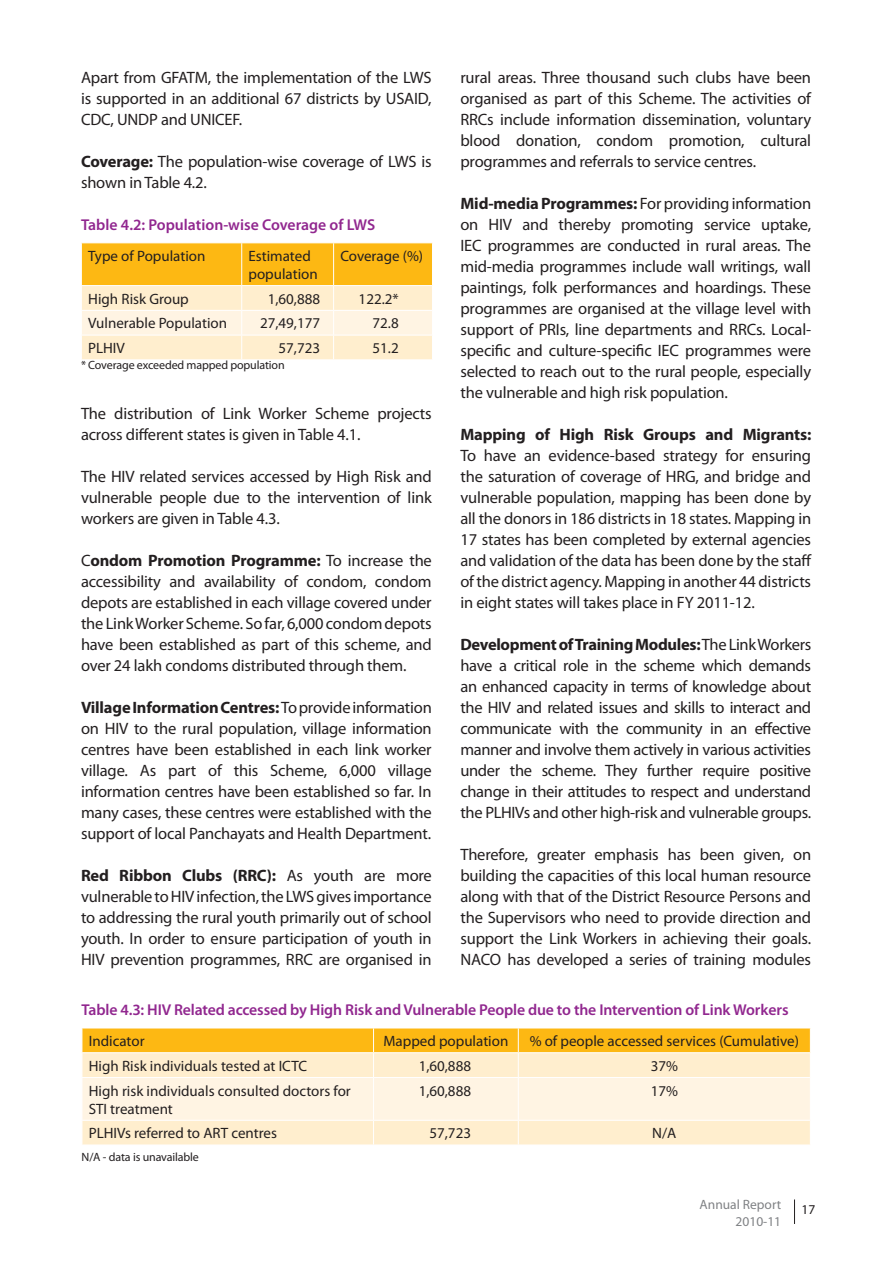
<style>
.page{position:relative;width:891px;height:1269px;background:#fff}
.page>*{position:absolute;margin:0;border:0;box-sizing:border-box;transform-origin:0 0}
.t1{font:16.5px/21px "Myriad Pro";letter-spacing:-.01em;color:#231f20;text-align:justify}
.t2{font:700 16.5px "Myriad Pro";letter-spacing:-.01em;color:#231f20}
.t3{font:600 15.75px "Myriad Pro";letter-spacing:-.01em;color:#91278f}
.t4{font:15px/18px "Myriad Pro";color:#231f20}
.t5{font:13.5px/16.2px "Myriad Pro";color:#808285;text-align:right}
.t6{font:13.5px "Myriad Pro";color:#231f20}
.t7{font:12px "Myriad Pro";letter-spacing:-.01em;color:#231f20}
.s1{font-weight:700}
</style>
<div class="page">
<svg style="left:794px;top:1200px;width:1px;height:24px"></svg>
<svg style="left:81px;top:243px;width:352px;height:116px"></svg>
<svg style="left:82px;top:1028px;width:729px;height:117px"></svg>
<p class="t1" style="left:81px;top:67px;width:352px">Apart from GFATM, the implementation of the LWS is supported in an additional 67 districts by USAID, CDC, UNDP and UNICEF.</p>
<p class="t1" style="left:81px;top:151px;width:352px"><span class="s1">Coverage:</span> The population-wise coverage of LWS is shown in Table 4.2.</p>
<p class="t3" style="left:81px;top:216px;width:296px">Table 4.2: Population-wise Coverage of LWS</p>
<p class="t4" style="left:88px;top:247px;width:119px">Type of Population</p>
<p class="t4" style="left:248px;top:247px;width:71px">Estimated population</p>
<p class="t4" style="left:340px;top:247px;width:84px">Coverage (%)</p>
<p class="t4" style="left:88px;top:290px;width:102px">High Risk Group</p>
<p class="t4" style="left:268px;top:290px;width:54px">1,60,888</p>
<p class="t4" style="left:359px;top:290px;width:42px">122.2*</p>
<p class="t4" style="left:88px;top:315px;width:140px">Vulnerable Population</p>
<p class="t4" style="left:260px;top:315px;width:62px">27,49,177</p>
<p class="t4" style="left:373px;top:315px;width:28px">72.8</p>
<p class="t4" style="left:88px;top:339px;width:38px">PLHIV</p>
<p class="t4" style="left:279px;top:339px;width:43px">57,723</p>
<p class="t4" style="left:373px;top:339px;width:28px">51.2</p>
<p class="t7" style="left:81px;top:359px;width:205px">* Coverage exceeded mapped population</p>
<p class="t1" style="left:81px;top:403px;width:352px">The distribution of Link Worker Scheme projects across different states is given in Table 4.1.</p>
<p class="t1" style="left:81px;top:466px;width:352px">The HIV related services accessed by High Risk and vulnerable people due to the intervention of link workers are given in Table 4.3.</p>
<p class="t1" style="left:81px;top:550px;width:352px">C<span class="s1">ondom Promotion Programme:</span> To increase the accessibility and availability of condom, condom depots are established in each village covered under the Link Worker Scheme. So far, 6,000 condom depots have been established as part of this scheme, and over 24 lakh condoms distributed through them.</p>
<p class="t1" style="left:81px;top:697px;width:352px"><span class="s1">Village Information Centres:</span> To provide information on HIV to the rural population, village information centres have been established in each link worker village. As part of this Scheme, 6,000 village information centres have been established so far. In many cases, these centres were established with the support of local Panchayats and Health Department.</p>
<p class="t1" style="left:81px;top:865px;width:352px"><span class="s1">Red Ribbon Clubs (RRC):</span> As youth are more vulnerable to HIV infection, the LWS gives importance to addressing the rural youth primarily out of school youth. In order to ensure participation of youth in HIV prevention programmes, RRC are organised in</p>
<p class="t3" style="left:82px;top:1001px;width:709px">Table 4.3: HIV Related accessed by High Risk and Vulnerable People due to the Intervention of Link Workers</p>
<p class="t4" style="left:89px;top:1032px;width:57px">Indicator</p>
<p class="t4" style="left:383px;top:1032px;width:126px">Mapped population</p>
<p class="t4" style="left:530px;top:1032px;width:271px">% of people accessed services (Cumulative)</p>
<p class="t4" style="left:89px;top:1057px;width:220px">High Risk individuals tested at ICTC</p>
<p class="t4" style="left:419px;top:1057px;width:54px">1,60,888</p>
<p class="t4" style="left:651px;top:1057px;width:29px">37%</p>
<p class="t4" style="left:89px;top:1082px;width:264px">High risk individuals consulted doctors for<br>STI treatment</p>
<p class="t4" style="left:419px;top:1082px;width:54px">1,60,888</p>
<p class="t4" style="left:651px;top:1082px;width:29px">17%</p>
<p class="t4" style="left:89px;top:1125px;width:190px">PLHIVs referred to ART centres</p>
<p class="t4" style="left:429px;top:1125px;width:43px">57,723</p>
<p class="t4" style="left:652px;top:1125px;width:26px">N/A</p>
<p class="t7" style="left:82px;top:1151px;width:119px">N/A - data is unavailable</p>
<p class="t1" style="left:460px;top:67px;width:352px">rural areas. Three thousand such clubs have been organised as part of this Scheme. The activities of RRCs include information dissemination, voluntary blood donation, condom promotion, cultural programmes and referrals to service centres.</p>
<p class="t1" style="left:460px;top:193px;width:352px"><span class="s1">Mid-media Programmes:</span> For providing information on HIV and thereby promoting service uptake, IEC programmes are conducted in rural areas. The mid-media programmes include wall writings, wall paintings, folk performances and hoardings. These programmes are organised at the village level with support of PRIs, line departments and RRCs. Local&shy;specific and culture-specific IEC programmes were selected to reach out to the rural people, especially the vulnerable and high risk population.</p>
<p class="t2" style="left:460px;top:425px;width:353px">Mapping of High Risk Groups and Migrants:</p>
<p class="t1" style="left:460px;top:445px;width:353px">To have an evidence-based strategy for ensuring the saturation of coverage of HRG, and bridge and vulnerable population, mapping has been done by all the donors in 186 districts in 18 states. Mapping in 17 states has been completed by external agencies and validation of the data has been done by the staff of the district agency. Mapping in another 44 districts in eight states will takes place in FY 2011-12.</p>
<p class="t1" style="left:460px;top:634px;width:352px"><span class="s1">Development of Training Modules:</span> The Link Workers have a critical role in the scheme which demands an enhanced capacity in terms of knowledge about the HIV and related issues and skills to interact and communicate with the community in an effective manner and involve them actively in various activities under the scheme. They further require positive change in their attitudes to respect and understand the PLHIVs and other high-risk and vulnerable groups.</p>
<p class="t1" style="left:460px;top:844px;width:352px">Therefore, greater emphasis has been given, on building the capacities of this local human resource along with that of the District Resource Persons and the Supervisors who need to provide direction and support the Link Workers in achieving their goals.<br>NACO has developed a series of training modules</p>
<p class="t5" style="left:700px;top:1197px;width:83px">Annual Report<br>2010-11</p>
<p class="t6" style="left:802px;top:1202px;width:15px">17</p>
</div>
